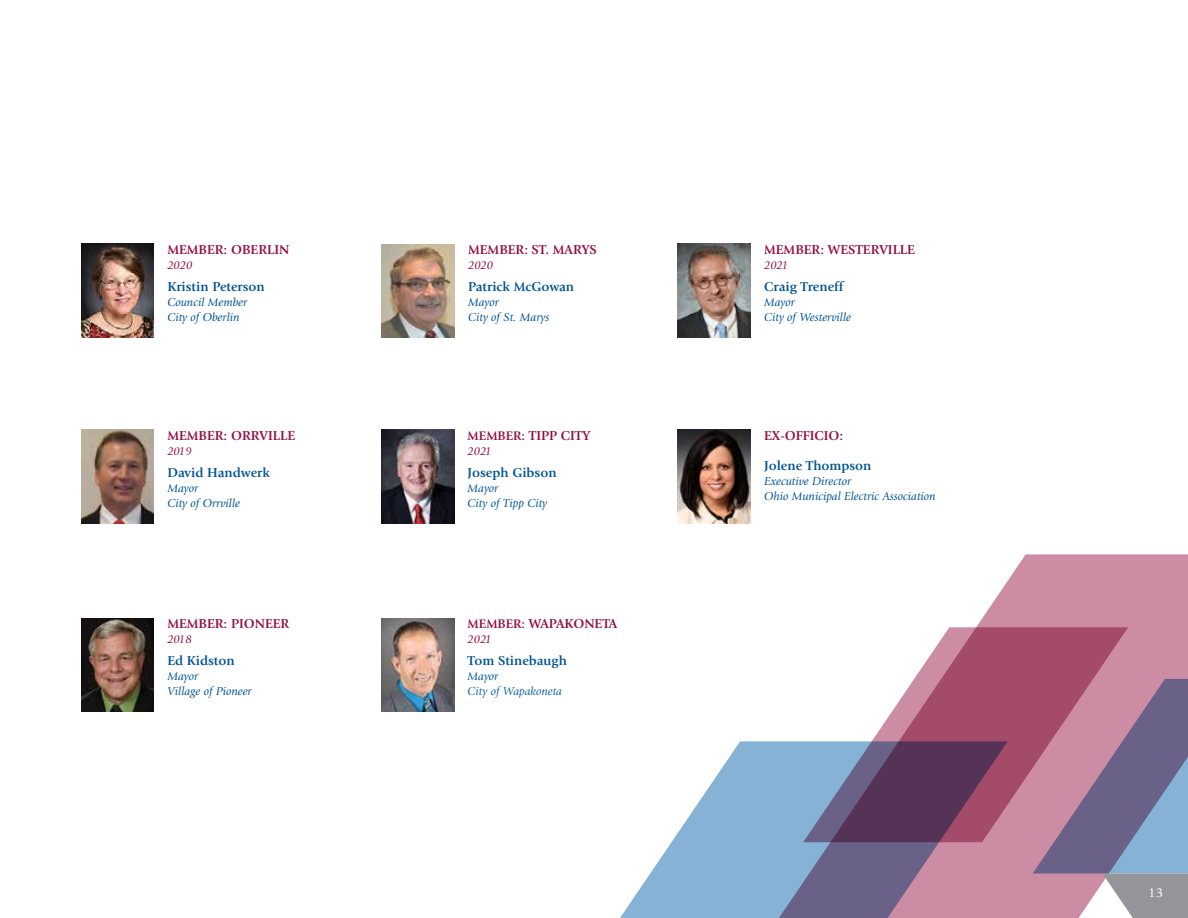
<style>
.page{position:relative;width:1188px;height:918px;background:#fff}
.page>*{position:absolute;margin:0;border:0;box-sizing:border-box;transform-origin:0 0}
.t1{font:700 13.5px "Giovanni Std";color:#950f42}
.t2{font:700 13.5px "Giovanni Std";color:#005596}
.t3{font:13.5px "Giovanni Std";color:#fff}
.t4{font:italic 12px/15px "Giovanni Std";color:#005596}
.t5{font:italic 12px "Giovanni Std";letter-spacing:-.02em;color:#950f42}
.t6{font:italic 12px "Giovanni Std";color:#1665a2}
.s1{font-size:12.9px}
</style>
<div class="page">
<svg style="left:976px;top:554px;width:212px;height:364px;background:#d096ac"></svg>
<svg style="left:872px;top:627px;width:256px;height:215px;fill:#a34b69"></svg>
<svg style="left:620px;top:741px;width:388px;height:177px"></svg>
<svg style="left:1033px;top:679px;width:155px;height:239px;background:#9a819d"></svg>
<img style="left:678px;top:244px;width:73px;height:93px">
<img style="left:678px;top:430px;width:73px;height:93px">
<img style="left:382px;top:244px;width:73px;height:93px">
<img style="left:381px;top:430px;width:73px;height:93px">
<img style="left:381px;top:618px;width:73px;height:93px">
<img style="left:81px;top:618px;width:73px;height:93px">
<img style="left:81px;top:430px;width:73px;height:93px">
<img style="left:81px;top:244px;width:73px;height:93px">
<p class="t1" style="left:167px;top:241px;width:123px">MEMBER: OBERLIN</p>
<p class="t5" style="left:167px;top:258px;width:27px">2020</p>
<p class="t2" style="left:167px;top:279px;width:99px">Kristin Peterson</p>
<p class="t4" style="left:167px;top:295px;width:82px">Council Member<br>City of Oberlin</p>
<p class="t1" style="left:167px;top:427px;width:129px">MEMBER: ORRVILLE</p>
<p class="t5" style="left:167px;top:444px;width:26px">2019</p>
<p class="t2" style="left:167px;top:465px;width:104px">David Handwerk</p>
<p class="t4" style="left:167px;top:481px;width:74px">Mayor<br>City of Orrville</p>
<p class="t1" style="left:167px;top:616px;width:123px">MEMBER: PIONEER</p>
<p class="t5" style="left:167px;top:632px;width:26px">2018</p>
<p class="t2" style="left:167px;top:653px;width:69px">Ed Kidston</p>
<p class="t4" style="left:167px;top:669px;width:86px">Mayor<br>Village of Pioneer</p>
<p class="t1" style="left:468px;top:242px;width:130px">MEMBER: ST. MARYS</p>
<p class="t5" style="left:468px;top:258px;width:27px">2020</p>
<p class="t2" style="left:468px;top:279px;width:108px">Patrick McGowan</p>
<p class="t4" style="left:468px;top:295px;width:83px">Mayor<br>City of St. Marys</p>
<p class="t1" style="left:468px;top:427px;width:124px"><span class="s1">MEMBER:</span> TIPP CITY</p>
<p class="t5" style="left:468px;top:444px;width:26px">2021</p>
<p class="t2" style="left:468px;top:465px;width:91px">Joseph Gibson</p>
<p class="t4" style="left:468px;top:481px;width:81px">Mayor<br>City of Tipp City</p>
<p class="t1" style="left:468px;top:616px;width:151px"><span class="s1">MEMBER:</span> WAPAKONETA</p>
<p class="t5" style="left:468px;top:632px;width:26px">2021</p>
<p class="t2" style="left:468px;top:653px;width:101px">Tom Stinebaugh</p>
<p class="t4" style="left:468px;top:669px;width:32px">Mayor</p>
<p class="t6" style="left:468px;top:685px;width:96px">City of Wapakoneta</p>
<p class="t1" style="left:764px;top:241px;width:152px">MEMBER: WESTERVILLE</p>
<p class="t5" style="left:764px;top:258px;width:26px">2021</p>
<p class="t2" style="left:764px;top:279px;width:81px">Craig Treneff</p>
<p class="t4" style="left:764px;top:295px;width:88px">Mayor<br>City of Westerville</p>
<p class="t1" style="left:764px;top:427px;width:81px">EX-OFFICIO:</p>
<p class="t2" style="left:764px;top:457px;width:109px">Jolene Thompson</p>
<p class="t4" style="left:764px;top:473px;width:173px">Executive Director<br>Ohio Municipal Electric Association</p>
<p class="t3" style="left:1148px;top:885px;width:17px">13</p>
</div>
